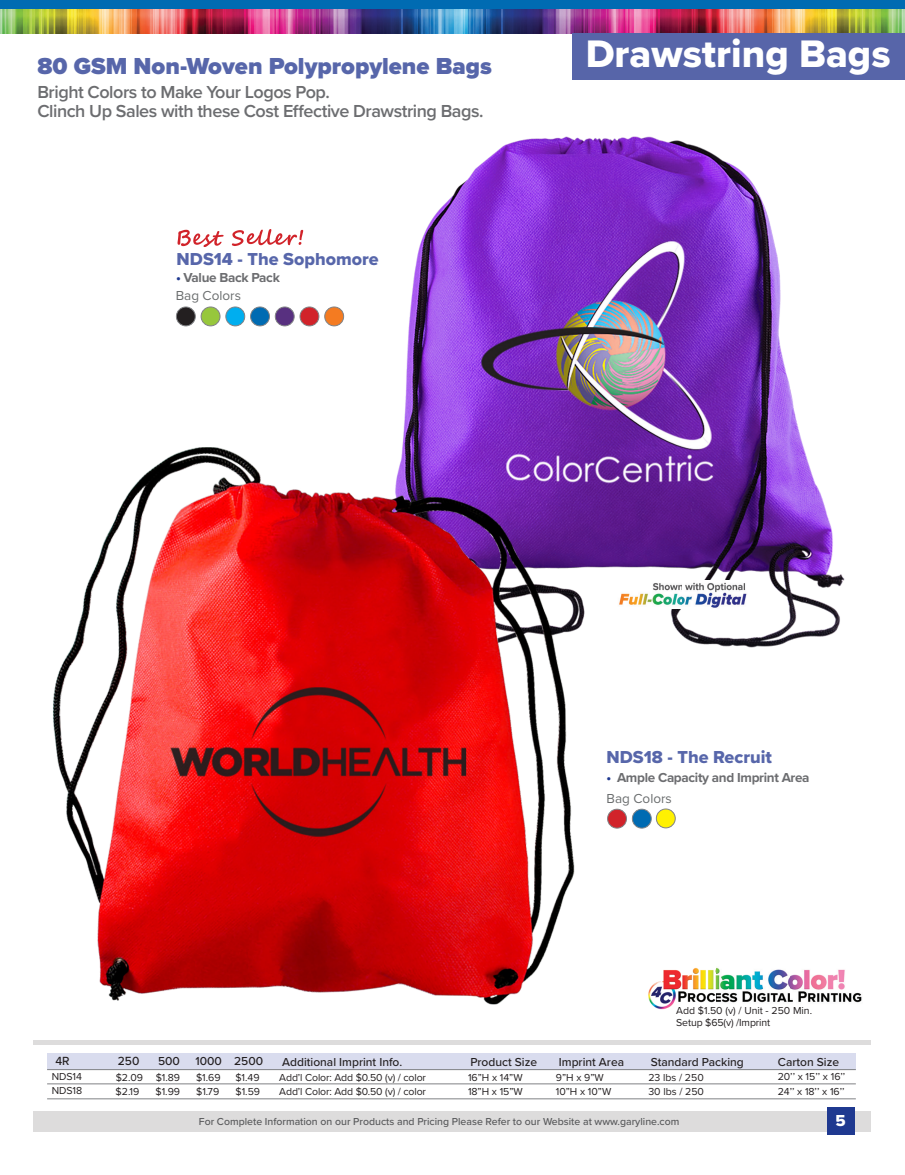
<style>
.page{position:relative;width:905px;height:1175px;background:#fff}
.page>*{position:absolute;margin:0;border:0;box-sizing:border-box;transform-origin:0 0}
.t1{font:39.75px "Proxima Nova Extrabld";color:#fff}
.t2{font:900 24px "Proxima Nova";color:#5766aa}
.t3{font:600 18px "Proxima Nova";letter-spacing:-.025em;color:#6c6d70}
.Paragraph_Style_1{font:18px "Proxima Nova Extrabld";color:#5766aa}
.t4{font:16.5px "Proxima Nova Extrabld";color:#fff}
.t5{font:700 13.5px "Proxima Nova";letter-spacing:-.025em;color:#6c6d70}
.Paragraph_Style_1-2{font:13.5px "Proxima Nova";color:#6a6d6e}
.t6{font:500 12.3px "Proxima Nova";color:#231f20}
.t7{font:500 12px "Proxima Nova";color:#231f20}
.t8{font:10.5px "Proxima Nova";letter-spacing:-.01em;color:#231f20}
.t9{font:500 10.5px "Proxima Nova";color:#57585a}
.s1{color:#1f3990}
</style>
<div class="page">
<div style="left:34px;top:1111px;width:837px;height:20px;background:#dddcdc"></div>
<div style="left:827px;top:1107px;width:27px;height:27px;background:#1f3990"></div>
<div style="left:0;top:0;width:904px;height:9px;background:#006bb2"></div>
<img style="left:467px;top:9px;width:437px;height:24px">
<img style="left:0;top:9px;width:467px;height:24px">
<img style="left:648px;top:967px;width:214px;height:43px">
<div style="left:34px;top:1039px;width:837px;height:5px;background:#dddcdc"></div>
<div style="left:47px;top:1053px;width:808px;height:16px;background:#d9dcee"></div>
<hr style="left:47px;top:1098px;width:808px;height:1px;background:#808285">
<hr style="left:47px;top:1083px;width:808px;height:1px;background:#808285">
<hr style="left:47px;top:1069px;width:808px;height:1px;background:#808285">
<div style="left:572px;top:33px;width:332px;height:46px;background:#5765a9"></div>
<img style="left:405px;top:136px;width:440px;height:512px">
<svg style="left:177px;top:230px;width:46px;height:17px"></svg>
<svg style="left:232px;top:229px;width:71px;height:17px"></svg>
<img style="left:33px;top:401px;width:586px;height:644px">
<img style="left:609px;top:581px;width:138px;height:28px">
<div style="left:607px;top:809px;width:19px;height:19px;background:#d1232a;border-radius:50%"></div>
<div style="left:607px;top:809px;width:20px;height:19px;border:1px solid #808285;border-radius:50%"></div>
<div style="left:300px;top:307px;width:19px;height:19px;background:#d1232a;border-radius:50%"></div>
<div style="left:299px;top:306px;width:20px;height:20px;border:1px solid #808285;border-radius:50%"></div>
<div style="left:325px;top:307px;width:18px;height:19px;background:#f47b21;border-radius:50%"></div>
<div style="left:324px;top:306px;width:20px;height:20px;border:1px solid #808285;border-radius:50%"></div>
<div style="left:201px;top:307px;width:19px;height:19px;background:#97c73c;border-radius:50%"></div>
<div style="left:201px;top:306px;width:19px;height:20px;border:1px solid #808285;border-radius:50%"></div>
<div style="left:656px;top:809px;width:19px;height:19px;background:#fff101;border-radius:50%"></div>
<div style="left:656px;top:808px;width:19px;height:20px;border:1px solid #808285;border-radius:50%"></div>
<div style="left:176px;top:307px;width:19px;height:19px;background:#231f20;border-radius:50%"></div>
<div style="left:176px;top:306px;width:20px;height:20px;border:1px solid #808285;border-radius:50%"></div>
<div style="left:275px;top:307px;width:19px;height:19px;background:#583080;border-radius:50%"></div>
<div style="left:275px;top:306px;width:19px;height:20px;border:1px solid #808285;border-radius:50%"></div>
<div style="left:632px;top:809px;width:19px;height:19px;background:#006bb2;border-radius:50%"></div>
<div style="left:632px;top:809px;width:19px;height:19px;border:1px solid #808285;border-radius:50%"></div>
<div style="left:250px;top:307px;width:19px;height:19px;background:#006bb2;border-radius:50%"></div>
<div style="left:250px;top:306px;width:20px;height:20px;border:1px solid #808285;border-radius:50%"></div>
<div style="left:226px;top:307px;width:19px;height:19px;background:#00aeef;border-radius:50%"></div>
<div style="left:225px;top:306px;width:20px;height:20px;border:1px solid #808285;border-radius:50%"></div>
<p class="t2" style="left:37px;top:48px;width:456px">80 GSM Non-Woven Polypropylene Bags</p>
<p class="t3" style="left:37px;top:78px;width:294px">Bright Colors to Make Your Logos Pop.</p>
<p class="t3" style="left:37px;top:98px;width:447px">Clinch Up Sales with these Cost Effective Drawstring Bags.</p>
<p class="Paragraph_Style_1" style="left:177px;top:245px;width:203px">NDS14 - The Sophomore</p>
<p class="t5" style="left:176px;top:268px;width:105px"><span class="s1">•</span> Value Back Pack</p>
<p class="Paragraph_Style_1-2" style="left:176px;top:286px;width:67px">Bag Colors</p>
<p class="t1" style="left:585px;top:24px;width:306px">Drawstring Bags</p>
<p class="Paragraph_Style_1" style="left:606px;top:743px;width:167px">NDS18 - The Recruit</p>
<p class="t5" style="left:606px;top:768px;width:205px"><span class="s1">•</span> Ample Capacity and Imprint Area</p>
<p class="Paragraph_Style_1-2" style="left:606px;top:788px;width:67px">Bag Colors</p>
<p class="t8" style="left:676px;top:1003px;width:137px">Add $1.50 (v) / Unit - 250 Min.</p>
<p class="t8" style="left:676px;top:1015px;width:96px">Setup $65(v) /Imprint</p>
<p class="t6" style="left:55px;top:1052px;width:16px">4R</p>
<p class="t6" style="left:118px;top:1052px;width:23px">250</p>
<p class="t7" style="left:158px;top:1052px;width:23px">500</p>
<p class="t7" style="left:195px;top:1052px;width:69px">1000 2500</p>
<p class="t7" style="left:282px;top:1052px;width:121px">Additional Imprint Info.</p>
<p class="t7" style="left:470px;top:1052px;width:68px">Product Size</p>
<p class="t7" style="left:559px;top:1052px;width:67px">Imprint Area</p>
<p class="t7" style="left:650px;top:1052px;width:94px">Standard Packing</p>
<p class="t7" style="left:777px;top:1052px;width:63px">Carton Size</p>
<p class="t8" style="left:52px;top:1068px;width:31px">NDS14</p>
<p class="t8" style="left:116px;top:1069px;width:29px">$2.09</p>
<p class="t8" style="left:156px;top:1069px;width:26px">$1.89</p>
<p class="t8" style="left:196px;top:1069px;width:26px">$1.69</p>
<p class="t8" style="left:235px;top:1069px;width:26px">$1.49</p>
<p class="t8" style="left:279px;top:1069px;width:148px">Add’l Color: Add $0.50 (v) / color</p>
<p class="t8" style="left:468px;top:1069px;width:56px">16”H x 14”W</p>
<p class="t8" style="left:556px;top:1069px;width:49px">9”H x 9”W</p>
<p class="t8" style="left:648px;top:1069px;width:57px">23 lbs / 250</p>
<p class="t8" style="left:777px;top:1068px;width:69px">20’’ x 15’’ x 16’’</p>
<p class="t8" style="left:52px;top:1082px;width:32px">NDS18</p>
<p class="t8" style="left:116px;top:1083px;width:25px">$2.19</p>
<p class="t8" style="left:155px;top:1083px;width:26px">$1.99</p>
<p class="t8" style="left:196px;top:1083px;width:25px">$1.79</p>
<p class="t8" style="left:235px;top:1083px;width:26px">$1.59</p>
<p class="t8" style="left:279px;top:1083px;width:148px">Add’l Color: Add $0.50 (v) / color</p>
<p class="t8" style="left:468px;top:1083px;width:56px">18”H x 15”W</p>
<p class="t8" style="left:556px;top:1083px;width:57px">10”H x 10”W</p>
<p class="t8" style="left:648px;top:1083px;width:57px">30 lbs / 250</p>
<p class="t8" style="left:777px;top:1083px;width:68px">24’’ x 18’’ x 16’’</p>
<p class="t9" style="left:199px;top:1114px;width:482px">For Complete Information on our Products and Pricing Please Refer to our Website at www.garyline.com</p>
<h3 class="t4" style="left:835px;top:1108px;width:12px">5</h3>
</div>
